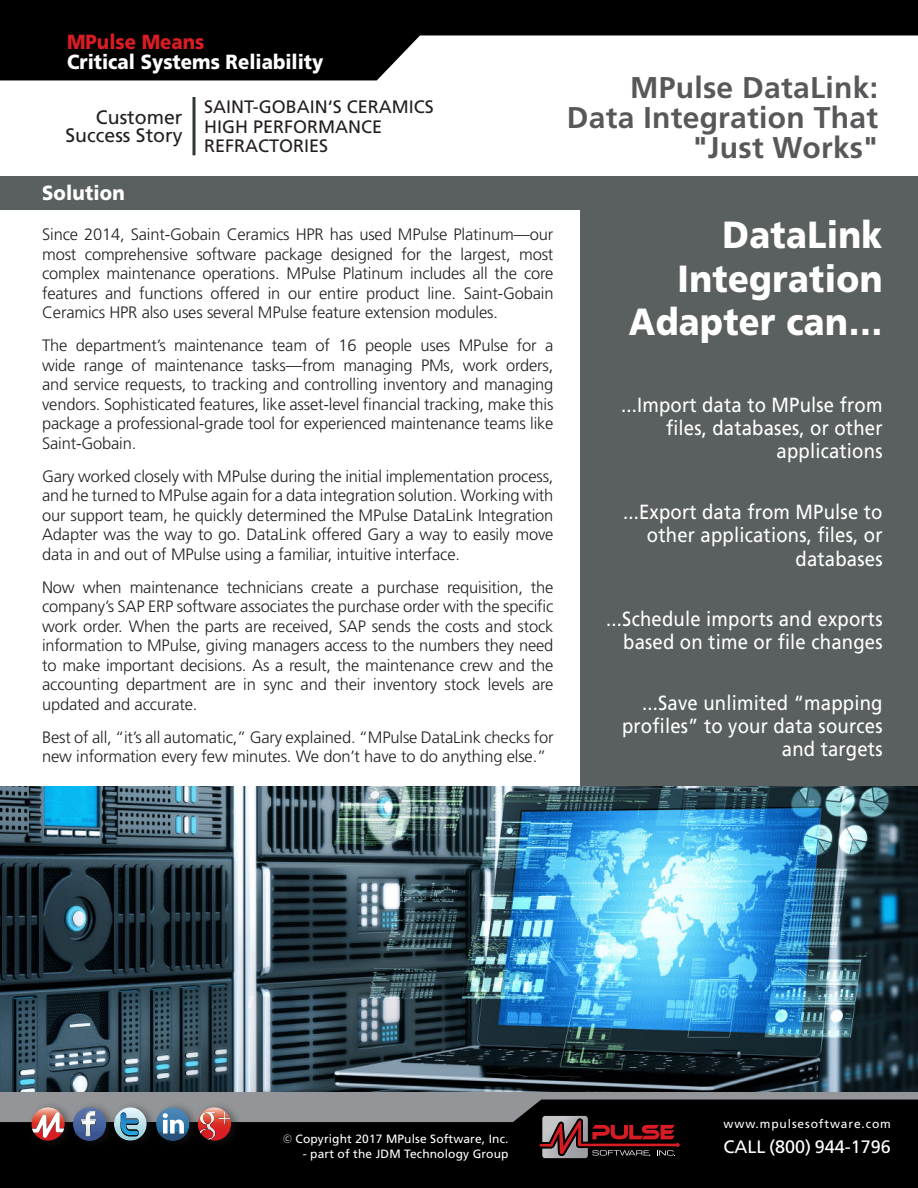
<style>
.page{position:relative;width:918px;height:1188px;background:#fff}
.page>*{position:absolute;margin:0;border:0;box-sizing:border-box;transform-origin:0 0}
.t1{font:900 37.8px/43.2px "Frutiger";letter-spacing:.01em;color:#fff;text-align:right;scale:.9 1}
.t2{font:700 30px/30px "Frutiger";letter-spacing:.01em;color:#57585a;text-align:right}
.t3{font:20.4px/23.4px "Frutiger";letter-spacing:.01em;color:#fff;text-align:right;scale:.9 1}
.t4{font:900 20.4px "Frutiger";color:#fff;scale:.9 1}
.t5{font:900 20.4px "Frutiger";color:#da1c23;scale:.9 1}
.t6{font:19.5px/18px "Frutiger";color:#231f20;text-align:right}
.t7{font:18px/19.5px "Frutiger";color:#231f20}
.t8{font:18px "Frutiger";color:#fff}
.t9{font:300 16.5px/19.5px "Frutiger";letter-spacing:-.01em;color:#231f20;text-align:justify}
.t10{font:12px "Frutiger";letter-spacing:.01em;color:#fff}
.t11{font:12px "Frutiger";letter-spacing:.075em;color:#fff}
.s1{font-family:"Gotham Narrow"}
</style>
<div class="page">
<svg style="left:0;top:0;width:918px;height:80px;fill:#000001"></svg>
<div style="left:0;top:176px;width:918px;height:33px;background:#5a5f5f"></div>
<hr style="left:193px;top:97px;width:3px;height:58px;background:#313737">
<div style="left:0;top:1092px;width:918px;height:41px;background:#939598"></div>
<svg style="left:0;top:1100px;width:918px;height:88px;background:#101011"></svg>
<div style="left:68px;top:1101px;width:50px;height:50px;background:#231f20;opacity:.5"></div>
<svg style="left:77px;top:1107px;width:29px;height:34px"></svg>
<div style="left:152px;top:1101px;width:49px;height:50px;background:#231f20;opacity:.5"></div>
<svg style="left:158px;top:1107px;width:32px;height:34px"></svg>
<div style="left:27px;top:1101px;width:50px;height:50px;background:#231f20;opacity:.5"></div>
<svg style="left:31px;top:1107px;width:34px;height:34px"></svg>
<div style="left:193px;top:1101px;width:50px;height:50px;background:#231f20;opacity:.5"></div>
<svg style="left:198px;top:1107px;width:33px;height:34px"></svg>
<div style="left:110px;top:1101px;width:48px;height:50px;background:#231f20;opacity:.5"></div>
<svg style="left:114px;top:1107px;width:35px;height:34px"></svg>
<svg style="left:539px;top:1116px;width:141px;height:42px;background:#572d30"></svg>
<div style="left:581px;top:204px;width:337px;height:582px;background:#5a5f5f"></div>
<img style="left:0;top:786px;width:918px;height:306px">
<p class="t5" style="left:67px;top:34px;width:154px">MPulse Means</p>
<p class="t4" style="left:67px;top:53px;width:286px">Critical Systems Reliability</p>
<p class="t6" style="left:66px;top:110px;width:118px">Customer<br>Success Story</p>
<p class="t7" style="left:204px;top:99px;width:231px">SAINT-GOBAIN‘S CERAMICS<br>HIGH PERFORMANCE<br>REFRACTORIES</p>
<p class="t4" style="left:42px;top:185px;width:93px">Solution</p>
<p class="t9" style="left:42px;top:226px;width:513px">Since 2014, Saint-Gobain Ceramics HPR has used MPulse Platinum—our most comprehensive software package designed for the largest, most complex maintenance operations. MPulse Platinum includes all the core features and functions offered in our entire product line. Saint-Gobain Ceramics HPR also uses several MPulse feature extension modules.</p>
<p class="t9" style="left:42px;top:337px;width:513px">The department’s maintenance team of 16 people uses MPulse for a wide range of maintenance tasks—from managing PMs, work orders, and service requests, to tracking and controlling inventory and managing vendors. Sophisticated features, like asset-level financial tracking, make this package a professional-grade tool for experienced maintenance teams like Saint-Gobain.</p>
<p class="t9" style="left:42px;top:467px;width:513px">Gary worked closely with MPulse during the initial implementation process, and he turned to MPulse again for a data integration solution. Working with our support team, he quickly determined the MPulse DataLink Integration Adapter was the way to go. DataLink offered Gary a way to easily move data in and out of MPulse using a familiar, intuitive interface.</p>
<p class="t9" style="left:42px;top:578px;width:513px">Now when maintenance technicians create a purchase requisition, the company’s SAP ERP software associates the purchase order with the specific work order. When the parts are received, SAP sends the costs and stock information to MPulse, giving managers access to the numbers they need to make important decisions. As a result, the maintenance crew and the accounting department are in sync and their inventory stock levels are updated and accurate.</p>
<p class="t9" style="left:42px;top:728px;width:513px">Best of all, “it’s all automatic,” Gary explained. “MPulse DataLink checks for new information every few minutes. We don’t have to do anything else.”</p>
<h2 class="t2" style="left:567px;top:75px;width:313px">MPulse DataLink:<br>Data Integration That "Just Works"</h2>
<h1 class="t1" style="left:629px;top:217px;width:283px">DataLink<br>Integration<br>Adapter can…</h1>
<p class="t3" style="left:621px;top:394px;width:292px">...Import data to MPulse from files, databases, or other applications</p>
<p class="t3" style="left:623px;top:502px;width:290px">...Export data from MPulse to other applications, files, or databases</p>
<p class="t3" style="left:606px;top:609px;width:308px">...Schedule imports and exports based on time or file changes</p>
<p class="t3" style="left:622px;top:692px;width:291px">...Save unlimited “mapping profiles” to your data sources and targets</p>
<p class="t10" style="left:283px;top:1134px;width:227px"><span class="s1">©</span> Copyright 2017 MPulse Software, Inc.</p>
<p class="t10" style="left:303px;top:1149px;width:207px">- part of the JDM Technology Group</p>
<p class="t11" style="left:724px;top:1119px;width:169px">www.mpulsesoftware.com</p>
<p class="t8" style="left:724px;top:1140px;width:169px">CALL (800) 944-1796</p>
</div>
